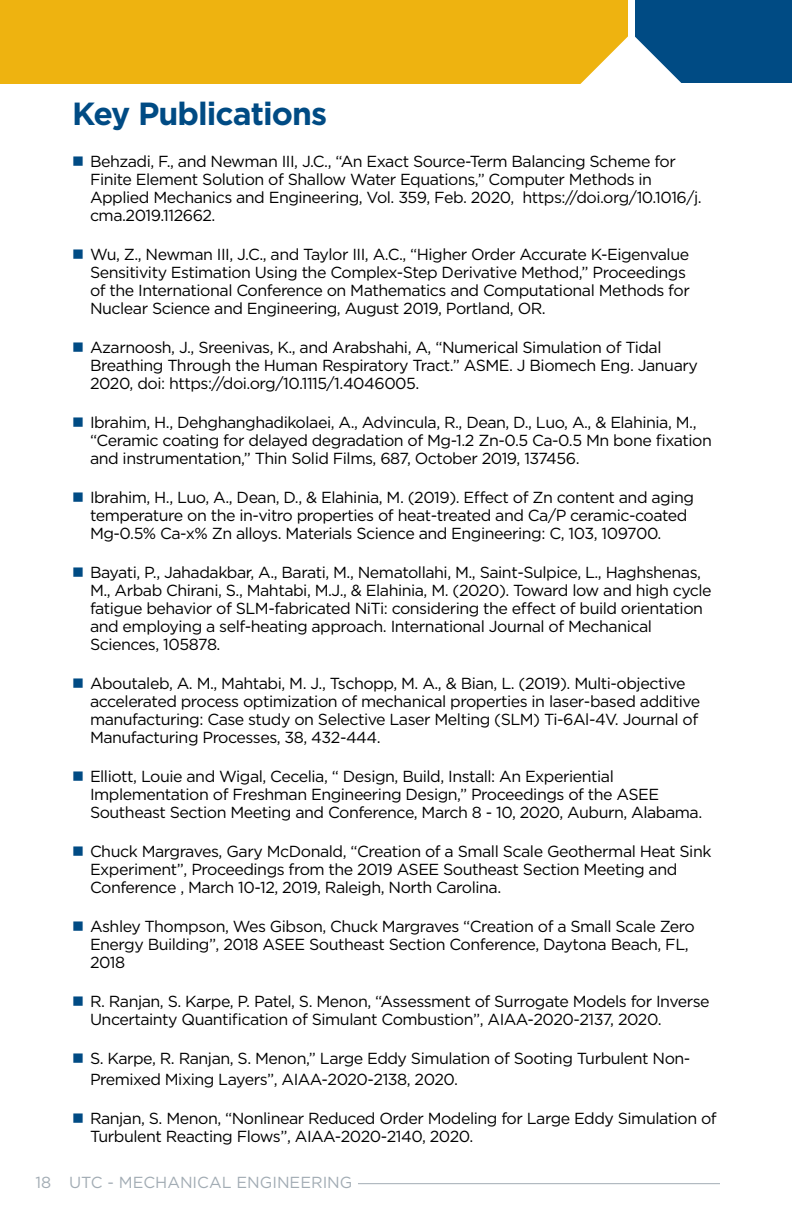
<style>
.page{position:relative;width:792px;height:1224px;background:#fff}
.page>*{position:absolute;margin:0;border:0;box-sizing:border-box;transform-origin:0 0}
.t1{font:700 32px "Gotham";letter-spacing:-.03em;color:#004b84}
.t2{font:16px/18px "Gotham";letter-spacing:-.03em;color:#000}
.t3{font:16px "Gotham";color:#a2acb4}
.s1{color:#004b84}
</style>
<div class="page">
<hr style="left:358px;top:1183px;width:362px;height:1px;background:#a2acb4">
<div style="left:0;top:0;width:631px;height:84px;background:#eeb310"></div>
<div style="left:628px;top:0;width:16px;height:89px;background:#fff"></div>
<div style="left:635px;top:0;width:157px;height:83px;background:#004b84"></div>
<svg style="left:580px;top:36px;width:102px;height:48px"></svg>
<h1 class="t1" style="left:72px;top:92px;width:257px">Key Publications</h1>
<p class="t2" style="left:90px;top:152px;width:613px;text-indent:-18px"><span class="s1">■</span> Behzadi, F., and Newman III, J.C., “An Exact Source-Term Balancing Scheme for Finite Element Solution of Shallow Water Equations,” Computer Methods in Applied Mechanics and Engineering, Vol. 359, Feb. 2020, https://doi.org/10.1016/j. cma.2019.112662.</p>
<p class="t2" style="left:90px;top:245px;width:601px;text-indent:-18px"><span class="s1">■</span> Wu, Z., Newman III, J.C., and Taylor III, A.C., “Higher Order Accurate K-Eigenvalue Sensitivity Estimation Using the Complex-Step Derivative Method,” Proceedings of the International Conference on Mathematics and Computational Methods for Nuclear Science and Engineering, August 2019, Portland, OR.</p>
<p class="t2" style="left:90px;top:338px;width:609px;text-indent:-18px"><span class="s1">■</span> Azarnoosh, J., Sreenivas, K., and Arabshahi, A, “Numerical Simulation of Tidal<br>Breathing Through the Human Respiratory Tract.” ASME. J Biomech Eng. January<br>2020, doi: https://doi.org/10.1115/1.4046005.</p>
<p class="t2" style="left:90px;top:413px;width:624px;text-indent:-18px"><span class="s1">■</span> Ibrahim, H., Dehghanghadikolaei, A., Advincula, R., Dean, D., Luo, A., &amp; Elahinia, M., “Ceramic coating for delayed degradation of Mg-1.2 Zn-0.5 Ca-0.5 Mn bone fixation and instrumentation,” Thin Solid Films, 687, October 2019, 137456.</p>
<p class="t2" style="left:90px;top:488px;width:606px;text-indent:-18px"><span class="s1">■</span> Ibrahim, H., Luo, A., Dean, D., &amp; Elahinia, M. (2019). Effect of Zn content and aging temperature on the in-vitro properties of heat-treated and Ca/P ceramic-coated<br>Mg-0.5% Ca-x% Zn alloys. Materials Science and Engineering: C, 103, 109700.</p>
<p class="t2" style="left:90px;top:563px;width:623px;text-indent:-18px"><span class="s1">■</span> Bayati, P., Jahadakbar, A., Barati, M., Nematollahi, M., Saint-Sulpice, L., Haghshenas, M., Arbab Chirani, S., Mahtabi, M.J., &amp; Elahinia, M. (2020). Toward low and high cycle fatigue behavior of SLM-fabricated NiTi: considering the effect of build orientation and employing a self-heating approach. International Journal of Mechanical Sciences, 105878.</p>
<p class="t2" style="left:90px;top:674px;width:612px;text-indent:-18px"><span class="s1">■</span> Aboutaleb, A. M., Mahtabi, M. J., Tschopp, M. A., &amp; Bian, L. (2019). Multi-objective accelerated process optimization of mechanical properties in laser-based additive manufacturing: Case study on Selective Laser Melting (SLM) Ti-6Al-4V. Journal of Manufacturing Processes, 38, 432-444.</p>
<p class="t2" style="left:90px;top:767px;width:614px;text-indent:-18px"><span class="s1">■</span> Elliott, Louie and Wigal, Cecelia, “ Design, Build, Install: An Experiential<br>Implementation of Freshman Engineering Design,” Proceedings of the ASEE<br>Southeast Section Meeting and Conference, March 8 - 10, 2020, Auburn, Alabama.</p>
<p class="t2" style="left:90px;top:842px;width:623px;text-indent:-18px"><span class="s1">■</span> Chuck Margraves, Gary McDonald, “Creation of a Small Scale Geothermal Heat Sink<br>Experiment”, Proceedings from the 2019 ASEE Southeast Section Meeting and<br>Conference , March 10-12, 2019, Raleigh, North Carolina.</p>
<p class="t2" style="left:90px;top:917px;width:606px;text-indent:-18px"><span class="s1">■</span> Ashley Thompson, Wes Gibson, Chuck Margraves “Creation of a Small Scale Zero<br>Energy Building”, 2018 ASEE Southeast Section Conference, Daytona Beach, FL,<br>2018</p>
<p class="t2" style="left:90px;top:992px;width:621px;text-indent:-18px"><span class="s1">■</span> R. Ranjan, S. Karpe, P. Patel, S. Menon, “Assessment of Surrogate Models for Inverse<br>Uncertainty Quantification of Simulant Combustion”, AIAA-2020-2137, 2020.</p>
<p class="t2" style="left:90px;top:1048px;width:602px;line-height:21px;text-indent:-18px"><span class="s1">■</span> S. Karpe, R. Ranjan, S. Menon,” Large Eddy Simulation of Sooting Turbulent Non-<br>Premixed Mixing Layers”, AIAA-2020-2138, 2020.</p>
<p class="t2" style="left:90px;top:1109px;width:628px;text-indent:-18px"><span class="s1">■</span> Ranjan, S. Menon, “Nonlinear Reduced Order Modeling for Large Eddy Simulation of<br>Turbulent Reacting Flows”, AIAA-2020-2140, 2020.</p>
<p class="t3" style="left:36px;top:1172px;width:318px">18 UTC - MECHANICAL ENGINEERING</p>
</div>
